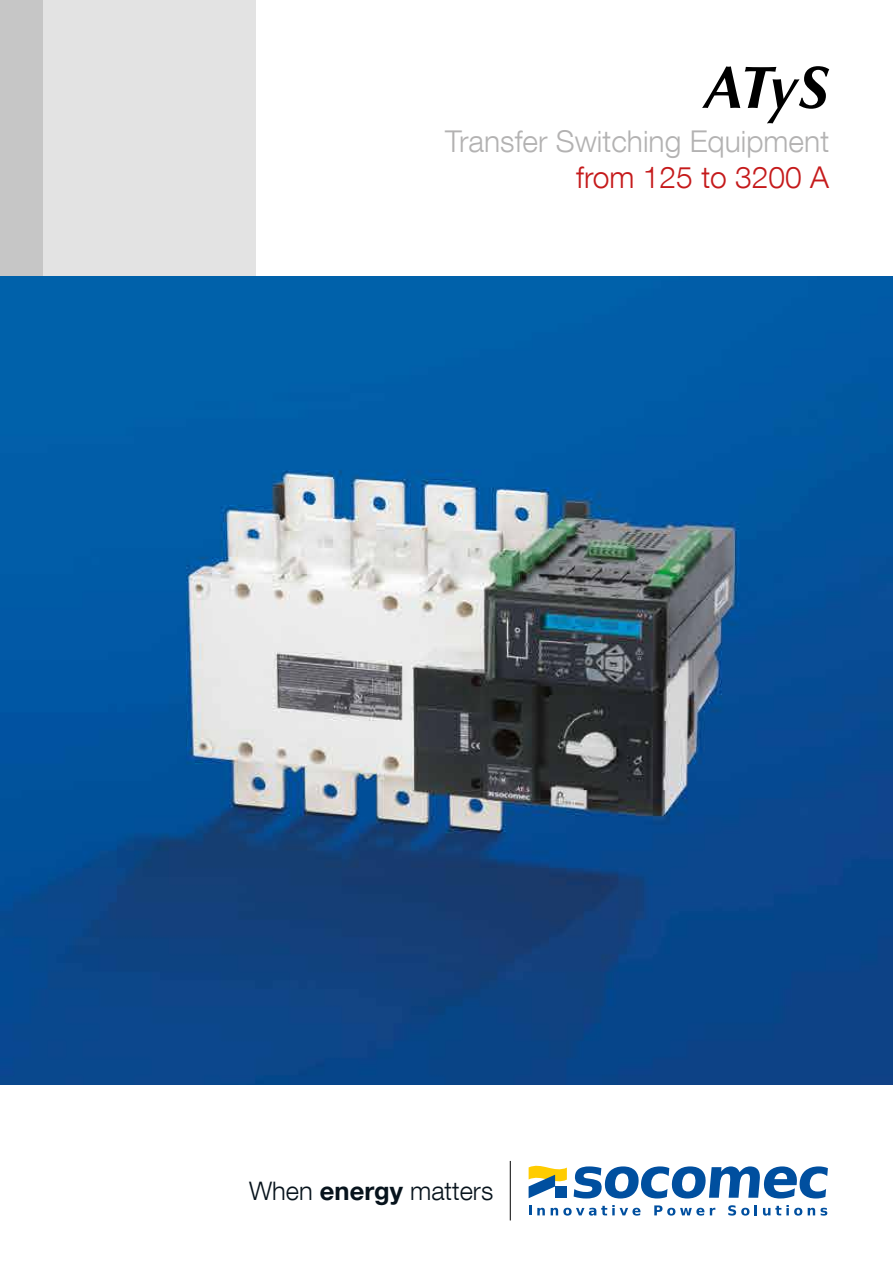
<style>
.page{position:relative;width:893px;height:1263px;background:#fff}
.page>*{position:absolute;margin:0;border:0;box-sizing:border-box;transform-origin:0 0}
.t1{font:italic 700 60px "Optima LT Std";color:#000}
.t2{font:300 30px "Helvetica Neue LT Com";color:#b3b2b2}
.t3{font:300 30px "Helvetica Neue LT Com";color:#c51a1b}
.t4{font:300 25.5px "Helvetica Neue LT Com";color:#07131c}
.s1{font-weight:700}
</style>
<div class="page">
<div style="left:0;top:0;width:255px;height:276px;background:#e3e3e3"></div>
<div style="left:0;top:0;width:43px;height:276px;background:#c6c6c6"></div>
<img style="left:0;top:276px;width:893px;height:808px">
<svg style="left:574px;top:1166px;width:254px;height:32px"></svg>
<svg style="left:529px;top:1205px;width:2px;height:10px"></svg>
<svg style="left:537px;top:1208px;width:8px;height:7px"></svg>
<svg style="left:551px;top:1205px;width:89px;height:10px"></svg>
<svg style="left:654px;top:1205px;width:50px;height:10px"></svg>
<svg style="left:710px;top:1208px;width:5px;height:7px"></svg>
<svg style="left:728px;top:1205px;width:21px;height:10px"></svg>
<svg style="left:755px;top:1205px;width:2px;height:10px"></svg>
<svg style="left:763px;top:1205px;width:39px;height:10px"></svg>
<svg style="left:808px;top:1208px;width:19px;height:7px"></svg>
<svg style="left:529px;top:1166px;width:38px;height:32px"></svg>
<hr style="left:510px;top:1161px;width:1px;height:59px;background:#000">
<h1 class="t1" style="left:703px;top:52px;width:127px">ATyS</h1>
<p class="t2" style="left:445px;top:123px;width:385px">Transfer Switching Equipment</p>
<p class="t3" style="left:576px;top:159px;width:254px">from 125 to 3200 A</p>
<p class="t4" style="left:249px;top:1175px;width:246px">When <span class="s1">energy</span> matters</p>
</div>
